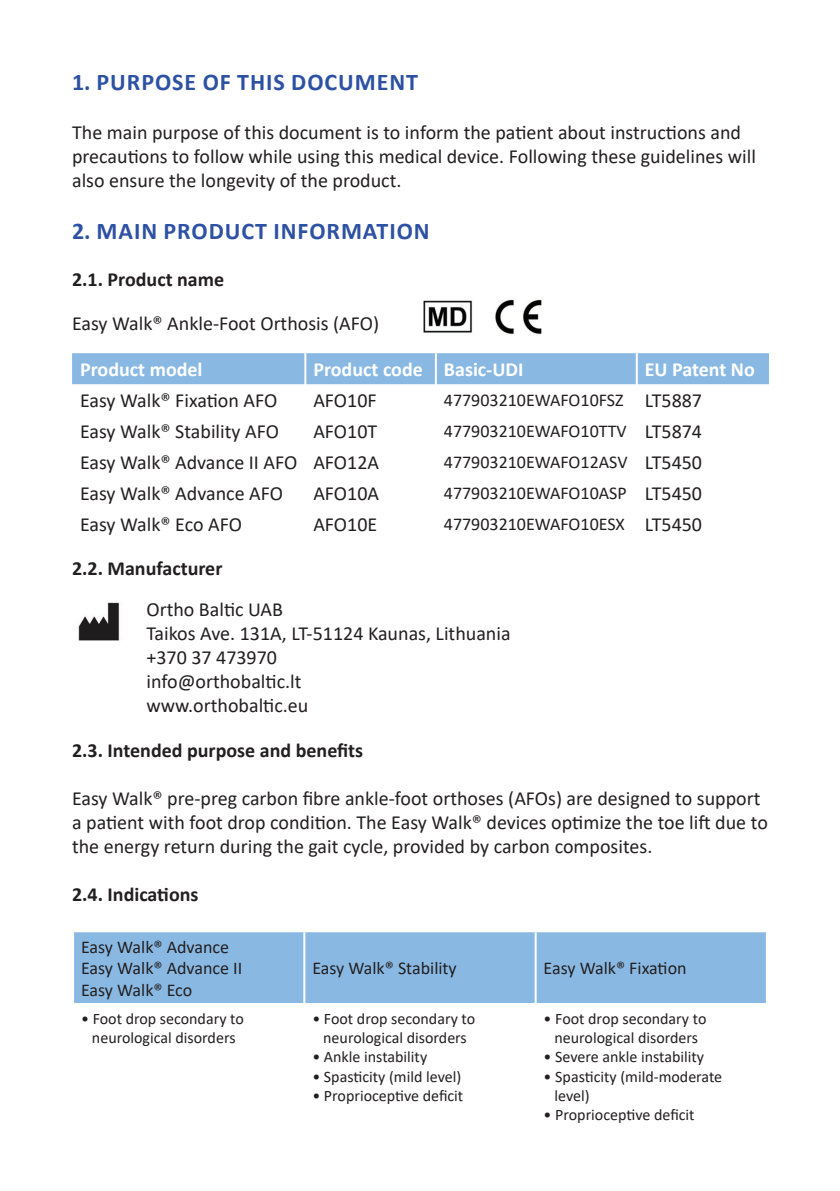
<style>
.page{position:relative;width:840px;height:1191px;background:#fff}
.page>*{position:absolute;margin:0;border:0;box-sizing:border-box;transform-origin:0 0}
.t1{font:700 24px "Calibri";letter-spacing:.04em;color:#2d51a3}
.t2{font:20px/24px "Calibri";color:#231f20}
.t3{font:700 20px "Calibri";color:#231f20}
.t4{font:700 20px "Calibri";color:#fff}
.t5{font:18px "Calibri";color:#231f20}
.t6{font:16px "Calibri";color:#231f20}
</style>
<div class="page">
<div style="left:72px;top:353px;width:696px;height:31px;background:#89b9e3"></div>
<hr style="left:304px;top:353px;width:2px;height:31px;background:#fff">
<hr style="left:434px;top:353px;width:2px;height:31px;background:#fff">
<hr style="left:635px;top:353px;width:2px;height:31px;background:#fff">
<img style="left:495px;top:299px;width:47px;height:36px">
<img style="left:78px;top:602px;width:42px;height:39px">
<img style="left:423px;top:300px;width:50px;height:33px">
<div style="left:74px;top:932px;width:691px;height:71px;background:#89b9e3"></div>
<hr style="left:303px;top:932px;width:2px;height:71px;background:#fff">
<hr style="left:534px;top:932px;width:2px;height:71px;background:#fff">
<p class="t1" style="left:72px;top:65px;width:347px">1. PURPOSE OF THIS DOCUMENT</p>
<p class="t2" style="left:72px;top:120px;width:685px">The main purpose of this document is to inform the patient about instructions and precautions to follow while using this medical device. Following these guidelines will also ensure the longevity of the product.</p>
<p class="t1" style="left:72px;top:214px;width:359px">2. MAIN PRODUCT INFORMATION</p>
<p class="t3" style="left:72px;top:265px;width:153px">2.1. Product name</p>
<p class="t2" style="left:72px;top:311px;width:308px">Easy Walk® Ankle-Foot Orthosis (AFO)</p>
<p class="t4" style="left:80px;top:355px;width:124px">Product model</p>
<p class="t4" style="left:313px;top:355px;width:111px">Product code</p>
<p class="t4" style="left:443px;top:355px;width:81px">Basic-UDI</p>
<p class="t4" style="left:644px;top:355px;width:111px">EU Patent No</p>
<p class="t2" style="left:80px;top:388px;width:199px">Easy Walk® Fixation AFO</p>
<p class="t2" style="left:313px;top:388px;width:65px">AFO10F</p>
<p class="t5" style="left:443px;top:387px;width:181px">477903210EWAFO10FSZ</p>
<p class="t2" style="left:644px;top:388px;width:59px">LT5887</p>
<p class="t2" style="left:80px;top:419px;width:200px">Easy Walk® Stability AFO</p>
<p class="t2" style="left:313px;top:419px;width:65px">AFO10T</p>
<p class="t5" style="left:443px;top:418px;width:184px">477903210EWAFO10TTV</p>
<p class="t2" style="left:644px;top:419px;width:59px">LT5874</p>
<p class="t2" style="left:80px;top:450px;width:219px">Easy Walk® Advance II AFO</p>
<p class="t2" style="left:313px;top:450px;width:67px">AFO12A</p>
<p class="t5" style="left:443px;top:449px;width:185px">477903210EWAFO12ASV</p>
<p class="t2" style="left:644px;top:450px;width:59px">LT5450</p>
<p class="t2" style="left:80px;top:481px;width:204px">Easy Walk® Advance AFO</p>
<p class="t2" style="left:313px;top:481px;width:67px">AFO10A</p>
<p class="t5" style="left:443px;top:480px;width:184px">477903210EWAFO10ASP</p>
<p class="t2" style="left:644px;top:481px;width:59px">LT5450</p>
<p class="t2" style="left:80px;top:512px;width:163px">Easy Walk® Eco AFO</p>
<p class="t2" style="left:313px;top:512px;width:65px">AFO10E</p>
<p class="t5" style="left:443px;top:511px;width:182px">477903210EWAFO10ESX</p>
<p class="t2" style="left:644px;top:512px;width:59px">LT5450</p>
<p class="t3" style="left:72px;top:554px;width:152px">2.2. Manufacturer</p>
<p class="t2" style="left:146px;top:596px;width:138px">Ortho Baltic UAB</p>
<p class="t2" style="left:146px;top:620px;width:365px">Taikos Ave. 131A, LT-51124 Kaunas, Lithuania</p>
<p class="t2" style="left:146px;top:644px;width:132px">+370 37 473970</p>
<p class="t2" style="left:146px;top:668px;width:156px">info@orthobaltic.lt</p>
<p class="t2" style="left:146px;top:692px;width:163px">www.orthobaltic.eu</p>
<p class="t3" style="left:72px;top:736px;width:292px">2.3. Intended purpose and benefits</p>
<p class="t2" style="left:72px;top:786px;width:697px">Easy Walk® pre-preg carbon fibre ankle-foot orthoses (AFOs) are designed to support a patient with foot drop condition. The Easy Walk® devices optimize the toe lift due to the energy return during the gait cycle, provided by carbon composites.</p>
<p class="t3" style="left:72px;top:880px;width:128px">2.4. Indications</p>
<p class="t5" style="left:81px;top:934px;width:149px">Easy Walk® Advance</p>
<p class="t5" style="left:81px;top:956px;width:163px">Easy Walk® Advance II</p>
<p class="t5" style="left:81px;top:977px;width:113px">Easy Walk® Eco</p>
<p class="t5" style="left:312px;top:956px;width:146px">Easy Walk® Stability</p>
<p class="t5" style="left:543px;top:956px;width:144px">Easy Walk® Fixation</p>
<p class="t6" style="left:81px;top:1007px;width:164px">• Foot drop secondary to</p>
<p class="t6" style="left:92px;top:1026px;width:145px">neurological disorders</p>
<p class="t6" style="left:312px;top:1007px;width:164px">• Foot drop secondary to</p>
<p class="t6" style="left:323px;top:1026px;width:145px">neurological disorders</p>
<p class="t6" style="left:312px;top:1046px;width:116px">• Ankle instability</p>
<p class="t6" style="left:312px;top:1065px;width:150px">• Spasticity (mild level)</p>
<p class="t6" style="left:312px;top:1084px;width:152px">• Proprioceptive deficit</p>
<p class="t6" style="left:543px;top:1007px;width:164px">• Foot drop secondary to</p>
<p class="t6" style="left:554px;top:1026px;width:145px">neurological disorders</p>
<p class="t6" style="left:543px;top:1046px;width:162px">• Severe ankle instability</p>
<p class="t6" style="left:543px;top:1065px;width:180px">• Spasticity (mild-moderate</p>
<p class="t6" style="left:554px;top:1084px;width:37px">level)</p>
<p class="t6" style="left:543px;top:1103px;width:152px">• Proprioceptive deficit</p>
</div>
